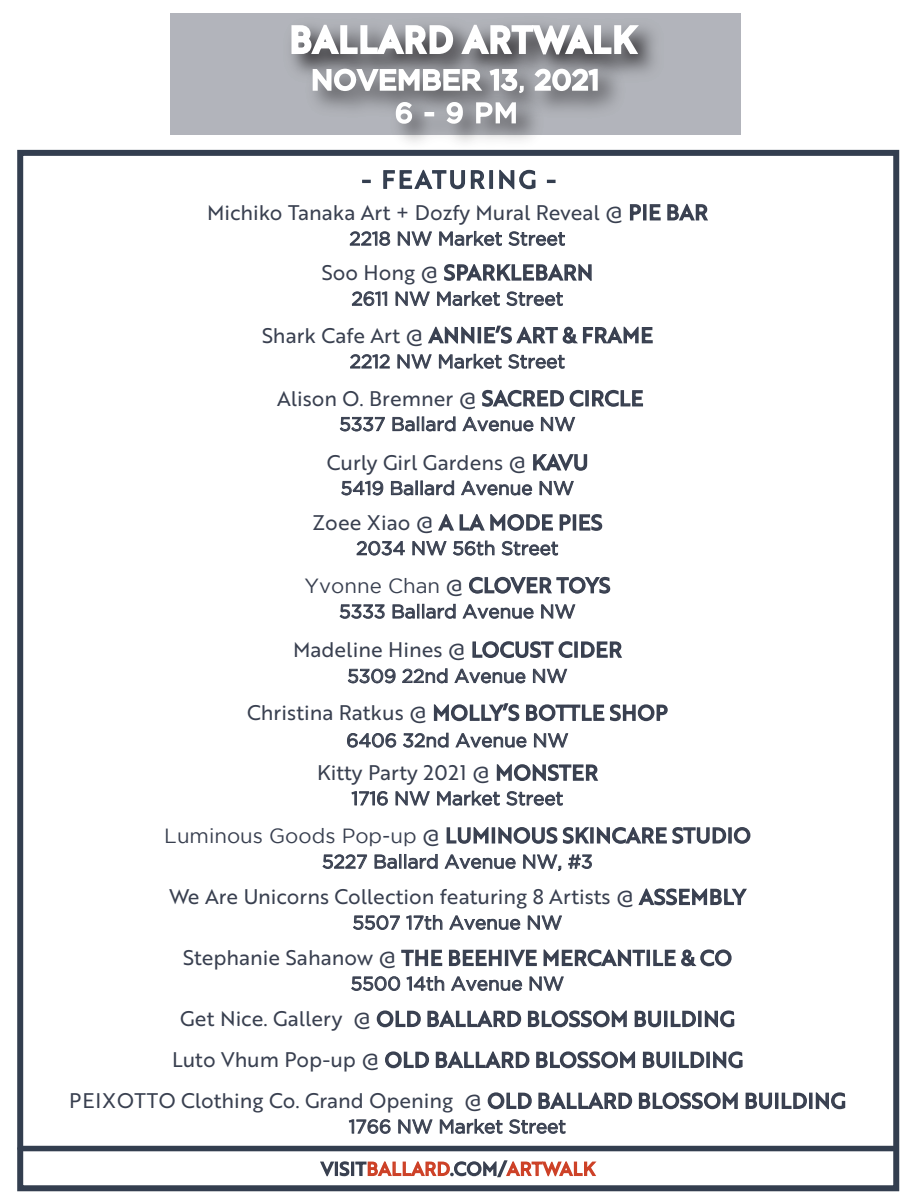
<style>
.page{position:relative;width:918px;height:1195px;background:#fff}
.page>*{position:absolute;margin:0;border:0;box-sizing:border-box;transform-origin:0 0}
.t1{font:24px "Brother 1816 Regular";letter-spacing:.13em;color:#394050}
.t2{font:20.55px/41px "Brother 1816 Regular";letter-spacing:.04em;color:#394050;text-align:center}
.t3{font:20.55px "Brother 1816 Regular";letter-spacing:.01em;color:#394050}
.t4{font:20.4px "Brother 1816 Regular";letter-spacing:.04em;color:#394050}
.t5{font:18.9px "Gotham";color:#394050}
.t6{font:18px "Brother 1816 Regular";letter-spacing:.04em;color:#cd4127}
.s1{font-family:"Gotham"}
.s2{color:#394050}
</style>
<div class="page">
<div style="left:170px;top:13px;width:570px;height:122px;background:#b2b4bb"></div>
<svg style="left:290px;top:20px;width:353px;height:74px"></svg>
<svg style="left:362px;top:180px;width:9px;height:3px"></svg>
<svg style="left:383px;top:172px;width:102px;height:18px"></svg>
<div style="left:489px;top:170px;width:4px;height:19px;border:2px solid #333e4f"></div>
<svg style="left:499px;top:172px;width:37px;height:18px"></svg>
<svg style="left:547px;top:180px;width:9px;height:3px"></svg>
<img style="left:341px;top:86px;width:252px;height:86px">
<svg style="left:394px;top:100px;width:20px;height:25px"></svg>
<div style="left:424px;top:112px;width:10px;height:4px;border:2px solid #fff"></div>
<svg style="left:445px;top:100px;width:19px;height:25px"></svg>
<svg style="left:475px;top:100px;width:42px;height:25px"></svg>
<div style="left:17px;top:150px;width:882px;height:1041px;border:6px solid #333e4f"></div>
<svg style="left:17px;top:1144px;width:883px;height:39px"></svg>
<svg style="left:629px;top:204px;width:12px;height:17px"></svg>
<div style="left:643px;top:204px;width:4px;height:16px;border:2px solid #394050"></div>
<svg style="left:649px;top:204px;width:12px;height:17px"></svg>
<svg style="left:667px;top:203px;width:41px;height:18px"></svg>
<svg style="left:350px;top:231px;width:40px;height:15px"></svg>
<svg style="left:398px;top:232px;width:34px;height:14px"></svg>
<svg style="left:439px;top:231px;width:63px;height:15px"></svg>
<svg style="left:509px;top:231px;width:56px;height:15px"></svg>
<svg style="left:444px;top:264px;width:148px;height:17px"></svg>
<svg style="left:352px;top:291px;width:35px;height:15px"></svg>
<svg style="left:396px;top:292px;width:34px;height:14px"></svg>
<svg style="left:437px;top:291px;width:63px;height:15px"></svg>
<svg style="left:506px;top:292px;width:57px;height:14px"></svg>
<svg style="left:428px;top:326px;width:47px;height:18px"></svg>
<div style="left:478px;top:327px;width:3px;height:16px;border:2px solid #394050"></div>
<svg style="left:484px;top:325px;width:169px;height:19px"></svg>
<svg style="left:350px;top:354px;width:40px;height:14px"></svg>
<svg style="left:398px;top:354px;width:34px;height:15px"></svg>
<svg style="left:439px;top:354px;width:63px;height:15px"></svg>
<svg style="left:508px;top:354px;width:57px;height:15px"></svg>
<svg style="left:482px;top:389px;width:102px;height:18px"></svg>
<div style="left:585px;top:390px;width:4px;height:16px;border:2px solid #394050"></div>
<svg style="left:592px;top:389px;width:51px;height:18px"></svg>
<svg style="left:340px;top:417px;width:45px;height:14px"></svg>
<svg style="left:393px;top:416px;width:62px;height:15px"></svg>
<svg style="left:463px;top:417px;width:70px;height:14px"></svg>
<svg style="left:541px;top:417px;width:34px;height:14px"></svg>
<svg style="left:341px;top:481px;width:42px;height:14px"></svg>
<svg style="left:391px;top:480px;width:63px;height:15px"></svg>
<svg style="left:461px;top:453px;width:127px;height:42px"></svg>
<svg style="left:438px;top:514px;width:133px;height:17px"></svg>
<div style="left:573px;top:514px;width:3px;height:16px;border:2px solid #394050"></div>
<svg style="left:579px;top:514px;width:24px;height:17px"></svg>
<svg style="left:357px;top:541px;width:48px;height:14px"></svg>
<svg style="left:413px;top:541px;width:34px;height:14px"></svg>
<svg style="left:453px;top:541px;width:41px;height:14px"></svg>
<svg style="left:502px;top:541px;width:56px;height:14px"></svg>
<svg style="left:340px;top:604px;width:45px;height:15px"></svg>
<svg style="left:393px;top:604px;width:63px;height:15px"></svg>
<svg style="left:463px;top:576px;width:148px;height:43px"></svg>
<svg style="left:472px;top:641px;width:101px;height:17px"></svg>
<div style="left:574px;top:641px;width:4px;height:17px;border:2px solid #394050"></div>
<svg style="left:581px;top:641px;width:41px;height:17px"></svg>
<svg style="left:348px;top:669px;width:47px;height:14px"></svg>
<svg style="left:402px;top:668px;width:45px;height:15px"></svg>
<svg style="left:455px;top:669px;width:70px;height:14px"></svg>
<svg style="left:533px;top:669px;width:34px;height:14px"></svg>
<svg style="left:433px;top:703px;width:235px;height:19px"></svg>
<svg style="left:347px;top:733px;width:49px;height:14px"></svg>
<svg style="left:403px;top:733px;width:45px;height:14px"></svg>
<svg style="left:456px;top:733px;width:70px;height:14px"></svg>
<svg style="left:534px;top:733px;width:34px;height:14px"></svg>
<svg style="left:496px;top:764px;width:103px;height:17px"></svg>
<svg style="left:352px;top:791px;width:36px;height:14px"></svg>
<svg style="left:396px;top:791px;width:34px;height:14px"></svg>
<svg style="left:437px;top:791px;width:63px;height:14px"></svg>
<svg style="left:506px;top:791px;width:57px;height:14px"></svg>
<svg style="left:446px;top:827px;width:43px;height:17px"></svg>
<div style="left:492px;top:827px;width:3px;height:16px;border:2px solid #394050"></div>
<svg style="left:498px;top:827px;width:229px;height:17px"></svg>
<div style="left:728px;top:827px;width:4px;height:16px;border:2px solid #394050"></div>
<svg style="left:733px;top:827px;width:18px;height:17px"></svg>
<svg style="left:323px;top:854px;width:44px;height:15px"></svg>
<svg style="left:375px;top:854px;width:63px;height:15px"></svg>
<svg style="left:445px;top:854px;width:71px;height:15px"></svg>
<svg style="left:523px;top:854px;width:38px;height:17px"></svg>
<svg style="left:568px;top:854px;width:24px;height:15px"></svg>
<svg style="left:638px;top:888px;width:109px;height:18px"></svg>
<svg style="left:353px;top:915px;width:47px;height:15px"></svg>
<svg style="left:406px;top:915px;width:36px;height:15px"></svg>
<svg style="left:449px;top:915px;width:71px;height:15px"></svg>
<svg style="left:528px;top:915px;width:34px;height:15px"></svg>
<div style="left:647px;top:950px;width:3px;height:16px;border:2px solid #394050"></div>
<svg style="left:653px;top:949px;width:79px;height:18px"></svg>
<svg style="left:351px;top:949px;width:295px;height:42px"></svg>
<svg style="left:376px;top:1010px;width:251px;height:18px"></svg>
<svg style="left:634px;top:1010px;width:28px;height:18px"></svg>
<div style="left:664px;top:1010px;width:4px;height:17px;border:2px solid #394050"></div>
<svg style="left:670px;top:1010px;width:26px;height:18px"></svg>
<div style="left:698px;top:1010px;width:4px;height:17px;border:2px solid #394050"></div>
<svg style="left:704px;top:1010px;width:31px;height:18px"></svg>
<svg style="left:385px;top:1051px;width:251px;height:18px"></svg>
<svg style="left:642px;top:1051px;width:28px;height:18px"></svg>
<div style="left:672px;top:1051px;width:4px;height:17px;border:2px solid #394050"></div>
<svg style="left:679px;top:1051px;width:26px;height:17px"></svg>
<div style="left:706px;top:1051px;width:4px;height:17px;border:2px solid #394050"></div>
<svg style="left:713px;top:1051px;width:30px;height:18px"></svg>
<svg style="left:487px;top:1092px;width:251px;height:18px"></svg>
<svg style="left:745px;top:1092px;width:28px;height:18px"></svg>
<div style="left:775px;top:1092px;width:3px;height:17px;border:2px solid #394050"></div>
<svg style="left:781px;top:1092px;width:26px;height:17px"></svg>
<div style="left:809px;top:1092px;width:4px;height:17px;border:2px solid #394050"></div>
<svg style="left:815px;top:1092px;width:31px;height:18px"></svg>
<svg style="left:349px;top:1119px;width:41px;height:14px"></svg>
<svg style="left:398px;top:1119px;width:34px;height:14px"></svg>
<svg style="left:440px;top:1119px;width:62px;height:15px"></svg>
<svg style="left:509px;top:1119px;width:56px;height:14px"></svg>
<p class="t1" style="left:362px;top:162px;width:196px">- FEATURING -</p>
<p class="t3" style="left:207px;top:197px;width:502px">Michiko Tanaka Art + Dozfy Mural Reveal @ PIE BAR</p>
<p class="t5" style="left:349px;top:228px;width:217px">2218 NW Market Street</p>
<p class="t2" style="left:322px;top:251px;width:272px">Soo Hong @ SPARKLEBARN</p>
<p class="t5" style="left:352px;top:288px;width:213px">2611 NW Market Street</p>
<p class="t2" style="left:262px;top:314px;width:392px">Shark Cafe Art @ ANNIE’S ART &amp; FRAME</p>
<p class="t5" style="left:350px;top:351px;width:217px">2212 NW Market Street</p>
<p class="t3" style="left:277px;top:383px;width:367px">Alison O. Bremner @ SACRED CIRCLE</p>
<p class="t5" style="left:339px;top:413px;width:238px">5337 Ballard Avenue NW</p>
<p class="t3" style="left:327px;top:447px;width:263px">Curly Girl Gardens @ KAVU</p>
<p class="t5" style="left:341px;top:477px;width:235px">5419 Ballard Avenue NW</p>
<p class="t2" style="left:313px;top:501px;width:291px">Zoee Xiao @ A LA MODE PIES</p>
<p class="t5" style="left:356px;top:538px;width:204px">2034 NW 56th Street</p>
<p class="t4" style="left:305px;top:570px;width:307px"><span class="s1">Yvonne Chan</span> @ CLOVER TOYS</p>
<p class="t5" style="left:339px;top:601px;width:238px">5333 Ballard Avenue NW</p>
<p class="t3" style="left:293px;top:634px;width:330px">Madeline Hines @ LOCUST CIDER</p>
<p class="t5" style="left:347px;top:665px;width:222px">5309 22nd Avenue NW</p>
<p class="t3" style="left:247px;top:697px;width:422px">Christina Ratkus @ MOLLY’S BOTTLE SHOP</p>
<p class="t5" style="left:346px;top:730px;width:224px">6406 32nd Avenue NW</p>
<p class="t3" style="left:317px;top:757px;width:282px">Kitty Party 2021 @ MONSTER</p>
<p class="t5" style="left:352px;top:788px;width:213px">1716 NW Market Street</p>
<p class="t4" style="left:164px;top:820px;width:588px"><span class="s1">Luminous Goods Pop-up</span> @ LUMINOUS SKINCARE STUDIO</p>
<p class="t5" style="left:322px;top:851px;width:272px">5227 Ballard Avenue NW, #3</p>
<p class="t3" style="left:169px;top:881px;width:578px">We Are Unicorns Collection featuring 8 Artists @ ASSEMBLY</p>
<p class="t5" style="left:353px;top:912px;width:211px">5507 17th Avenue NW</p>
<p class="t2" style="left:183px;top:936px;width:550px">Stephanie Sahanow @ THE BEEHIVE MERCANTILE &amp; CO</p>
<p class="t5" style="left:351px;top:973px;width:215px">5500 14th Avenue NW</p>
<p class="t2" style="left:69px;top:997px;width:778px">Get Nice. Gallery @ OLD BALLARD BLOSSOM BUILDING<br>Luto Vhum Pop-up @ OLD BALLARD BLOSSOM BUILDING<br>PEIXOTTO Clothing Co. Grand Opening @ OLD BALLARD BLOSSOM BUILDING</p>
<p class="t5" style="left:349px;top:1116px;width:219px">1766 NW Market Street</p>
<p class="t6" style="left:321px;top:1155px;width:275px"><span class="s2">VISIT</span>BALLARD<span class="s2">.COM/</span>ARTWALK</p>
</div>
